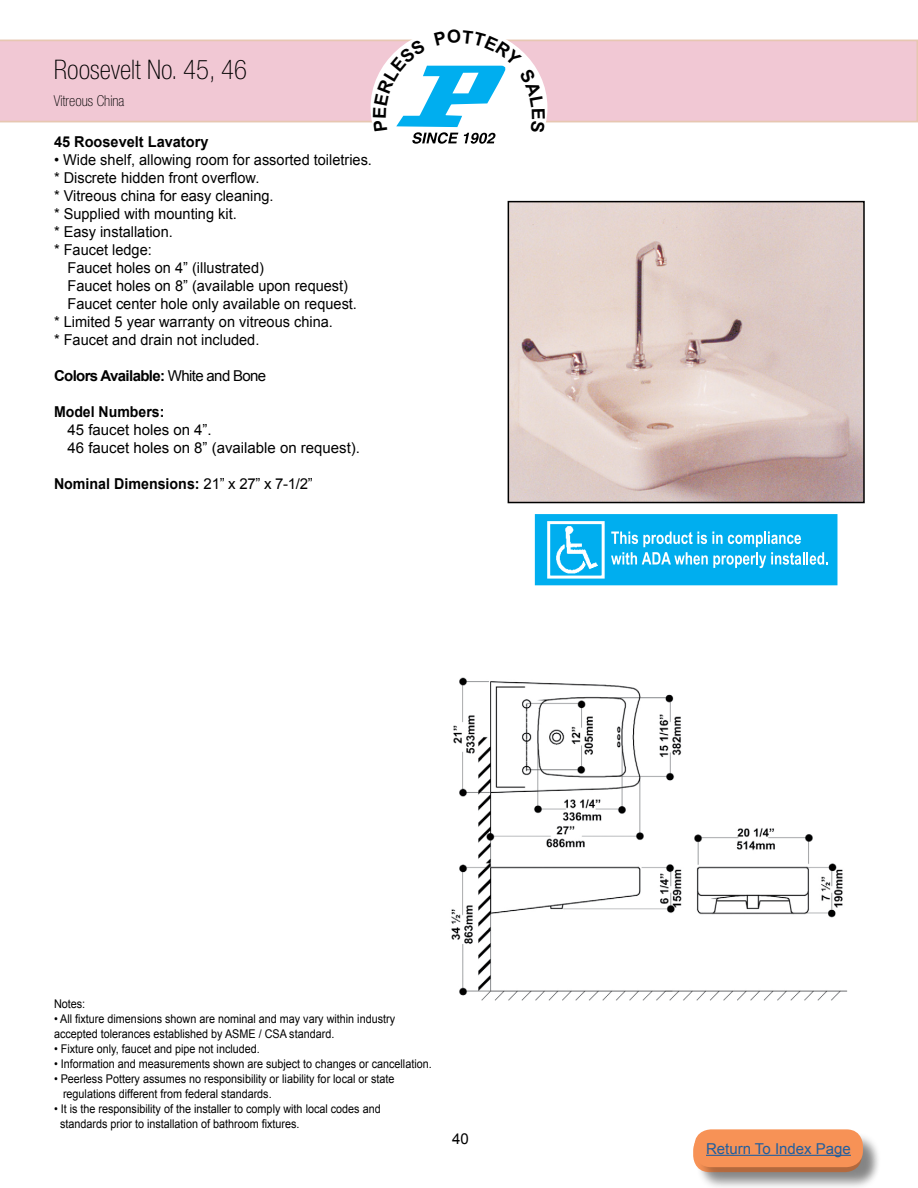
<style>
.page{position:relative;width:918px;height:1188px;background:#fff}
.page>*{position:absolute;margin:0;border:0;box-sizing:border-box;transform-origin:0 0}
.t1{font:100 condensed 27px "Helvetica Neue";color:#000}
.t2{font:15px/18px "Arial";color:#000}
.t3{font:15px "Arial";color:#215e9e}
.t4{font:700 15px "Arial";color:#000;scale:.95 1}
.t5{font:700 15px "Arial";letter-spacing:-.045em;color:#000}
.t6{font:700 15px "Arial";color:#000}
.t7{font:100 condensed 15px "Helvetica Neue";color:#000}
.t8{font:700 15px "Arial";color:#000;scale:.94 1}
.t9{font:12px/15px "Arial";color:#000;scale:.9 1}
.t10{font:12px "Arial";color:#000;scale:.91 1}
.s1{font-weight:400}
</style>
<div class="page">
<div style="left:696px;top:1137px;width:184px;height:51px;background:#000;opacity:.28"></div>
<div style="left:697px;top:1132px;width:184px;height:54px;background:#000;opacity:.28"></div>
<div style="left:694px;top:1129px;width:169px;height:38px;background:#f79256;border-radius:17px"></div>
<hr style="left:706px;top:1155px;width:145px;height:1px;background:#215e9e">
<div style="left:0;top:40px;width:918px;height:82px;background:#f1c8d4"></div>
<img style="left:451px;top:677px;width:397px;height:324px">
<img style="left:511px;top:204px;width:351px;height:296px">
<div style="left:508px;top:201px;width:357px;height:302px;border:2px solid #000"></div>
<div style="left:536px;top:515px;width:301px;height:70px;background:#00aeef"></div>
<div style="left:535px;top:514px;width:302px;height:71px;border:2px solid #00aeef"></div>
<div style="left:547px;top:521px;width:58px;height:58px;border:3px solid #fff"></div>
<img style="left:556px;top:526px;width:42px;height:48px">
<svg style="left:611px;top:532px;width:217px;height:36px"></svg>
<div style="left:371px;top:27px;width:176px;height:161px;background:#fff;border-radius:50%"></div>
<svg style="left:373px;top:39px;width:172px;height:105px"></svg>
<h1 class="t1" style="left:54px;top:54px;width:195px">Roosevelt No. 45, 46</h1>
<p class="t7" style="left:54px;top:92px;width:72px">Vitreous China</p>
<p class="t6" style="left:54px;top:132px;width:156px">45 Roosevelt Lavatory</p>
<p class="t2" style="left:54px;top:151px;width:320px">• Wide shelf, allowing room for assorted toiletries.</p>
<p class="t2" style="left:54px;top:169px;width:207px">* Discrete hidden front overflow.</p>
<p class="t2" style="left:54px;top:187px;width:221px">* Vitreous china for easy cleaning.</p>
<p class="t2" style="left:54px;top:205px;width:184px">* Supplied with mounting kit.</p>
<p class="t2" style="left:54px;top:223px;width:120px">* Easy installation.</p>
<p class="t2" style="left:54px;top:241px;width:99px">* Faucet ledge:</p>
<p class="t2" style="left:68px;top:259px;width:198px">Faucet holes on 4” (illustrated)</p>
<p class="t2" style="left:68px;top:277px;width:282px">Faucet holes on 8” (available upon request)</p>
<p class="t2" style="left:68px;top:295px;width:291px">Faucet center hole only available on request.</p>
<p class="t2" style="left:54px;top:313px;width:280px">* Limited 5 year warranty on vitreous china.</p>
<p class="t2" style="left:54px;top:331px;width:207px">* Faucet and drain not included.</p>
<p class="t5" style="left:54px;top:366px;width:214px">Colors Available: <span class="s1">White and Bone</span></p>
<p class="t8" style="left:54px;top:402px;width:119px">Model Numbers:</p>
<p class="t2" style="left:68px;top:421px;width:294px">45 faucet holes on 4”.<br>46 faucet holes on 8” (available on request).</p>
<p class="t4" style="left:54px;top:474px;width:274px">Nominal Dimensions: <span class="s1">21” x 27” x 7-1/2”</span></p>
<p class="t10" style="left:54px;top:996px;width:36px">Notes:</p>
<p class="t9" style="left:54px;top:1011px;width:380px">• All fixture dimensions shown are nominal and may vary within industry accepted tolerances established by ASME / CSA standard.</p>
<p class="t9" style="left:54px;top:1041px;width:230px">• Fixture only, faucet and pipe not included.</p>
<p class="t9" style="left:54px;top:1056px;width:421px">• Information and measurements shown are subject to changes or cancellation.</p>
<p class="t9" style="left:63px;top:1071px;width:370px;text-indent:-9px">• Peerless Pottery assumes no responsibility or liability for local or state regulations different from federal standards.</p>
<p class="t9" style="left:60px;top:1101px;width:358px;text-indent:-6px">• It is the responsibility of the installer to comply with local codes and standards prior to installation of bathroom fixtures.</p>
<p class="t2" style="left:452px;top:1130px;width:18px">40</p>
<p class="t3" style="left:706px;top:1139px;width:146px">Return To Index Page</p>
<p class="t3" style="left:705px;top:1144px;width:146px">Return To Index Page</p>
</div>
